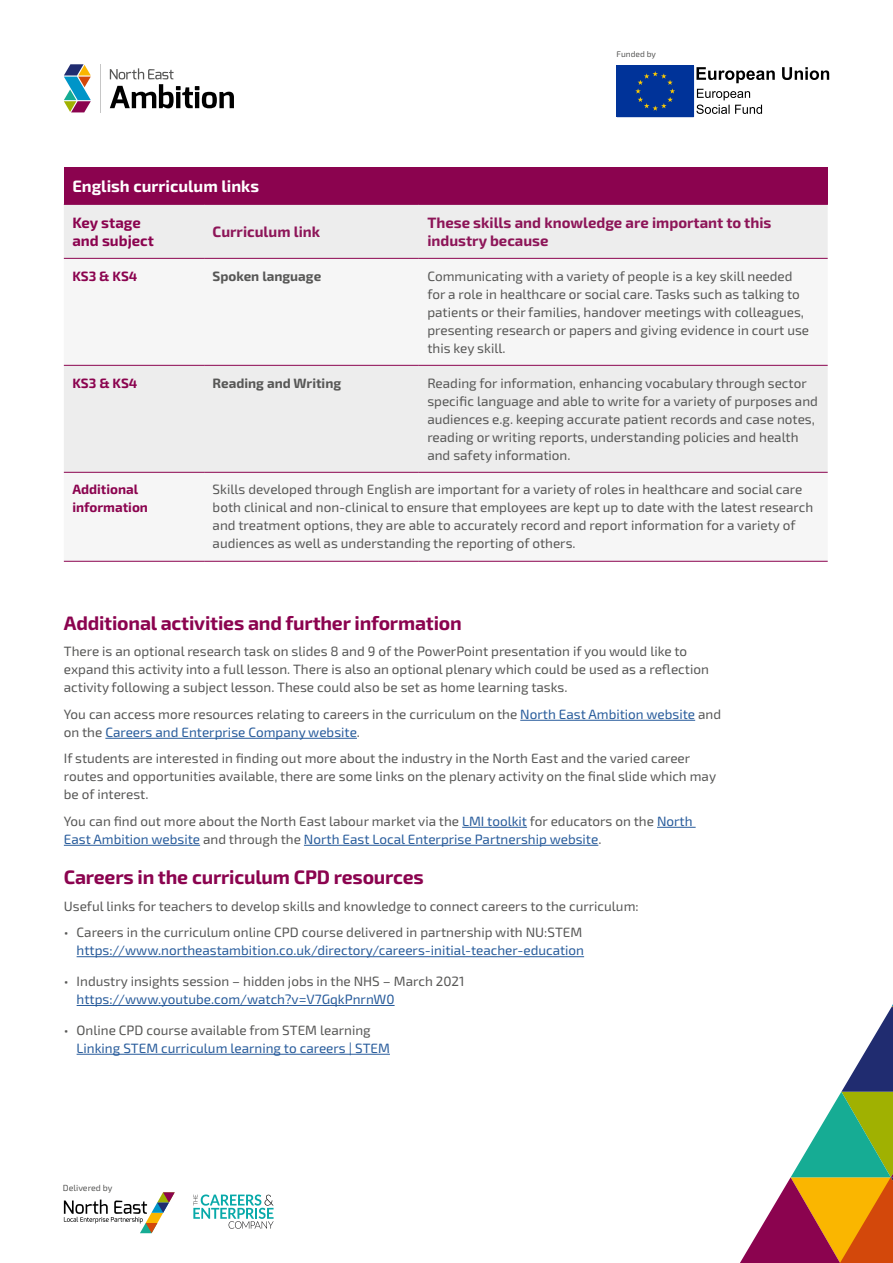
<style>
.page{position:relative;width:893px;height:1263px;background:#fff}
.page>*{position:absolute;margin:0;border:0;box-sizing:border-box;transform-origin:0 0}
.t1{font:700 19.5px "Exo 2.0";letter-spacing:-.01em;color:#8b034f}
.t2{font:700 16.5px "Exo 2.0";color:#fff}
.t3{font:700 15px/18px "Exo 2.0";color:#8d1558}
.t4{font:700 15px/18px "Exo 2.0";color:#8b034f}
.t5{font:13.5px/18px "Exo 2.0";color:#575756}
.t6{font:13.5px "Exo 2.0";color:#275b9b}
.t7{font:700 13.5px/18px "Exo 2.0";color:#8b034f}
.t8{font:700 13.5px "Exo 2.0";color:#575756}
.t9{font:8.85px "Exo 2.0";color:#575756}
.t10{font:8.4px "Exo 2.0";color:#575756}
.s1{color:#275b9b}
</style>
<div class="page">
<svg style="left:696px;top:67px;width:133px;height:16px"></svg>
<svg style="left:696px;top:89px;width:66px;height:25px"></svg>
<div style="left:617px;top:66px;width:77px;height:51px;background:#039"></div>
<div style="left:617px;top:65px;width:77px;height:52px;border:1px solid #039"></div>
<svg style="left:635px;top:71px;width:40px;height:40px"></svg>
<svg style="left:64px;top:1192px;width:111px;height:41px"></svg>
<hr style="left:100px;top:64px;width:1px;height:48px;background:#c6c6c6">
<svg style="left:110px;top:68px;width:124px;height:40px"></svg>
<svg style="left:64px;top:64px;width:27px;height:48px"></svg>
<svg style="left:740px;top:1004px;width:153px;height:259px"></svg>
<svg style="left:193px;top:1194px;width:81px;height:35px"></svg>
<hr style="left:520px;top:720px;width:175px;height:1px;background:#275b9b">
<hr style="left:105px;top:738px;width:252px;height:1px;background:#275b9b">
<hr style="left:462px;top:827px;width:65px;height:1px;background:#275b9b">
<hr style="left:657px;top:827px;width:39px;height:1px;background:#275b9b">
<hr style="left:64px;top:845px;width:136px;height:1px;background:#275b9b">
<hr style="left:304px;top:845px;width:294px;height:1px;background:#275b9b">
<hr style="left:77px;top:956px;width:507px;height:1px;background:#275b9b">
<hr style="left:77px;top:1005px;width:318px;height:1px;background:#275b9b">
<hr style="left:77px;top:1054px;width:313px;height:1px;background:#275b9b">
<div style="left:64px;top:167px;width:764px;height:37px;background:#8b034f"></div>
<div style="left:64px;top:205px;width:764px;height:53px;background:#ededed"></div>
<svg style="left:64px;top:364px;width:764px;height:197px;fill:#ededed"></svg>
<hr style="left:64px;top:204px;width:140px;height:1px;background:#8b034f">
<hr style="left:204px;top:204px;width:215px;height:1px;background:#8b034f">
<hr style="left:419px;top:204px;width:409px;height:1px;background:#8b034f">
<hr style="left:64px;top:258px;width:140px;height:1px;background:#8b034f">
<hr style="left:204px;top:258px;width:215px;height:1px;background:#8b034f">
<hr style="left:419px;top:258px;width:409px;height:1px;background:#8b034f">
<hr style="left:64px;top:365px;width:140px;height:1px;background:#8b034f">
<hr style="left:204px;top:365px;width:215px;height:1px;background:#8b034f">
<hr style="left:419px;top:365px;width:409px;height:1px;background:#8b034f">
<hr style="left:64px;top:472px;width:140px;height:1px;background:#8b034f">
<hr style="left:204px;top:472px;width:215px;height:1px;background:#8b034f">
<hr style="left:419px;top:472px;width:409px;height:1px;background:#8b034f">
<hr style="left:64px;top:561px;width:140px;height:1px;background:#8b034f">
<hr style="left:204px;top:561px;width:215px;height:1px;background:#8b034f">
<hr style="left:419px;top:561px;width:409px;height:1px;background:#8b034f">
<p class="t10" style="left:617px;top:49px;width:41px">Funded by</p>
<p class="t2" style="left:72px;top:176px;width:188px">English curriculum links</p>
<p class="t4" style="left:72px;top:214px;width:83px">Key stage and subject</p>
<p class="t3" style="left:213px;top:223px;width:109px">Curriculum link</p>
<p class="t3" style="left:427px;top:214px;width:346px">These skills and knowledge are important to this industry because</p>
<p class="t7" style="left:72px;top:267px;width:67px">KS3 &amp; KS4</p>
<p class="t8" style="left:213px;top:268px;width:110px">Spoken language</p>
<p class="t5" style="left:427px;top:267px;width:383px">Communicating with a variety of people is a key skill needed for a role in healthcare or social care. Tasks such as talking to patients or their families, handover meetings with colleagues, presenting research or papers and giving evidence in court use this key skill.</p>
<p class="t7" style="left:72px;top:374px;width:67px">KS3 &amp; KS4</p>
<p class="t8" style="left:213px;top:375px;width:130px">Reading and Writing</p>
<p class="t5" style="left:427px;top:374px;width:392px">Reading for information, enhancing vocabulary through sector specific language and able to write for a variety of purposes and audiences e.g. keeping accurate patient records and case notes, reading or writing reports, understanding policies and health and safety information.</p>
<p class="t7" style="left:72px;top:481px;width:77px">Additional information</p>
<p class="t5" style="left:213px;top:481px;width:602px">Skills developed through English are important for a variety of roles in healthcare and social care both clinical and non-clinical to ensure that employees are kept up to date with the latest research and treatment options, they are able to accurately record and report information for a variety of audiences as well as understanding the reporting of others.</p>
<h1 class="t1" style="left:64px;top:611px;width:399px">Additional activities and further information</h1>
<p class="t5" style="left:64px;top:643px;width:646px">There is an optional research task on slides 8 and 9 of the PowerPoint presentation if you would like to expand this activity into a full lesson. There is also an optional plenary which could be used as a reflection activity following a subject lesson. These could also be set as home learning tasks.</p>
<p class="t5" style="left:64px;top:705px;width:659px">You can access more resources relating to careers in the curriculum on the <span class="s1">North East Ambition website</span> and on the <span class="s1">Careers and Enterprise Company website</span>.</p>
<p class="t5" style="left:64px;top:750px;width:654px">If students are interested in finding out more about the industry in the North East and the varied career routes and opportunities available, there are some links on the plenary activity on the final slide which may be of interest.</p>
<p class="t5" style="left:64px;top:812px;width:630px">You can find out more about the North East labour market via the <span class="s1">LMI toolkit</span> for educators on the <span class="s1">North<br>East Ambition website</span> and through the <span class="s1">North East Local Enterprise Partnership website</span>.</p>
<h1 class="t1" style="left:64px;top:866px;width:361px">Careers in the curriculum CPD resources</h1>
<p class="t5" style="left:64px;top:897px;width:576px">Useful links for teachers to develop skills and knowledge to connect careers to the curriculum:</p>
<p class="t5" style="left:64px;top:924px;width:520px">• Careers in the curriculum online CPD course delivered in partnership with NU:STEM</p>
<p class="t6" style="left:77px;top:943px;width:509px">https://www.northeastambition.co.uk/directory/careers-initial-teacher-education</p>
<p class="t5" style="left:64px;top:973px;width:402px">• Industry insights session – hidden jobs in the NHS – March 2021</p>
<p class="t6" style="left:77px;top:991px;width:319px">https://www.youtube.com/watch?v=V7GqkPnrnW0</p>
<p class="t5" style="left:64px;top:1021px;width:308px">• Online CPD course available from STEM learning</p>
<p class="t6" style="left:77px;top:1040px;width:315px">Linking STEM curriculum learning to careers | STEM</p>
<p class="t9" style="left:63px;top:1183px;width:51px">Delivered by</p>
</div>
